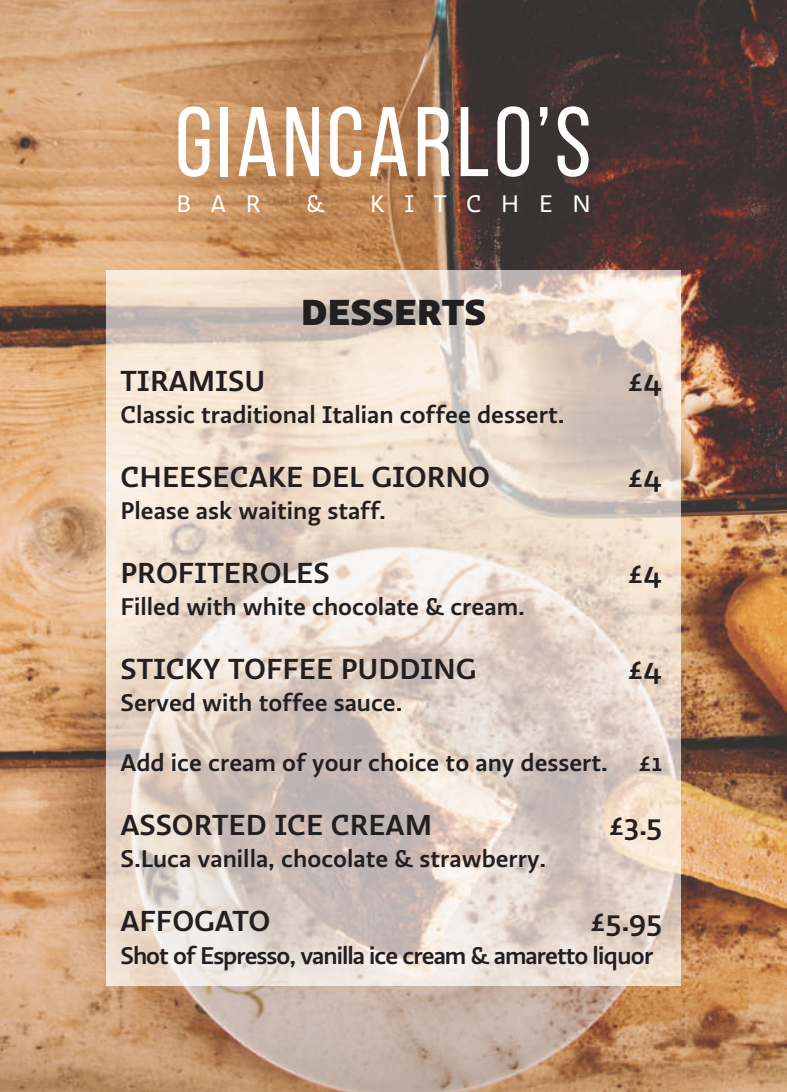
<style>
.page{position:relative;width:787px;height:1092px;background:#fff}
.page>*{position:absolute;margin:0;border:0;box-sizing:border-box;transform-origin:0 0}
.t1{font:800 37.5px "Ratio";color:#231f20}
.t2{font:500 30px "Ratio";color:#231f20}
.t3{font:500 25px "Ratio";color:#231f20}
.t4{font:500 25px "Ratio";letter-spacing:-.04em;color:#231f20}
.t5{font:24.75px "Ratio";letter-spacing:.795em;color:#fff}
</style>
<div class="page">
<img style="left:0;top:0;width:787px;height:1091px">
<img style="left:106px;top:270px;width:574px;height:715px">
<svg style="left:460px;top:107px;width:28px;height:69px"></svg>
<svg style="left:418px;top:107px;width:32px;height:69px"></svg>
<svg style="left:370px;top:107px;width:37px;height:69px"></svg>
<svg style="left:286px;top:107px;width:33px;height:69px"></svg>
<svg style="left:330px;top:106px;width:31px;height:71px"></svg>
<svg style="left:557px;top:106px;width:31px;height:71px"></svg>
<svg style="left:497px;top:106px;width:32px;height:71px"></svg>
<svg style="left:540px;top:107px;width:7px;height:18px"></svg>
<svg style="left:238px;top:107px;width:38px;height:69px"></svg>
<div style="left:221px;top:107px;width:7px;height:69px;background:#fff"></div>
<svg style="left:178px;top:106px;width:31px;height:71px"></svg>
<p class="t5" style="left:176px;top:195px;width:86px">BAR</p>
<p class="t5" style="left:306px;top:195px;width:20px">&amp;</p>
<p class="t5" style="left:370px;top:195px;width:222px">KITCHEN</p>
<h1 class="t1" style="left:301px;top:298px;width:187px">DESSERTS</h1>
<p class="t2" style="left:120px;top:371px;width:146px">TIRAMISU</p>
<p class="t2" style="left:628px;top:371px;width:36px">£4</p>
<p class="t3" style="left:120px;top:406px;width:445px">Classic traditional Italian coffee dessert.</p>
<p class="t2" style="left:120px;top:467px;width:371px">CHEESECAKE DEL GIORNO</p>
<p class="t2" style="left:628px;top:467px;width:36px">£4</p>
<p class="t3" style="left:120px;top:502px;width:267px">Please ask waiting staff.</p>
<p class="t2" style="left:120px;top:563px;width:211px">PROFITEROLES</p>
<p class="t2" style="left:628px;top:563px;width:36px">£4</p>
<p class="t3" style="left:120px;top:598px;width:406px">Filled with white chocolate &amp; cream.</p>
<p class="t2" style="left:120px;top:659px;width:357px">STICKY TOFFEE PUDDING</p>
<p class="t2" style="left:628px;top:659px;width:36px">£4</p>
<p class="t3" style="left:120px;top:694px;width:283px">Served with toffee sauce.</p>
<p class="t3" style="left:120px;top:754px;width:543px">Add ice cream of your choice to any dessert. £1</p>
<p class="t2" style="left:120px;top:815px;width:313px">ASSORTED ICE CREAM</p>
<p class="t2" style="left:609px;top:815px;width:55px">£3.5</p>
<p class="t3" style="left:120px;top:850px;width:427px">S.Luca vanilla, chocolate &amp; strawberry.</p>
<p class="t2" style="left:120px;top:911px;width:151px">AFFOGATO</p>
<p class="t2" style="left:590px;top:911px;width:74px">£5.95</p>
<p class="t4" style="left:120px;top:946px;width:534px">Shot of Espresso, vanilla ice cream &amp; amaretto liquor</p>
</div>
